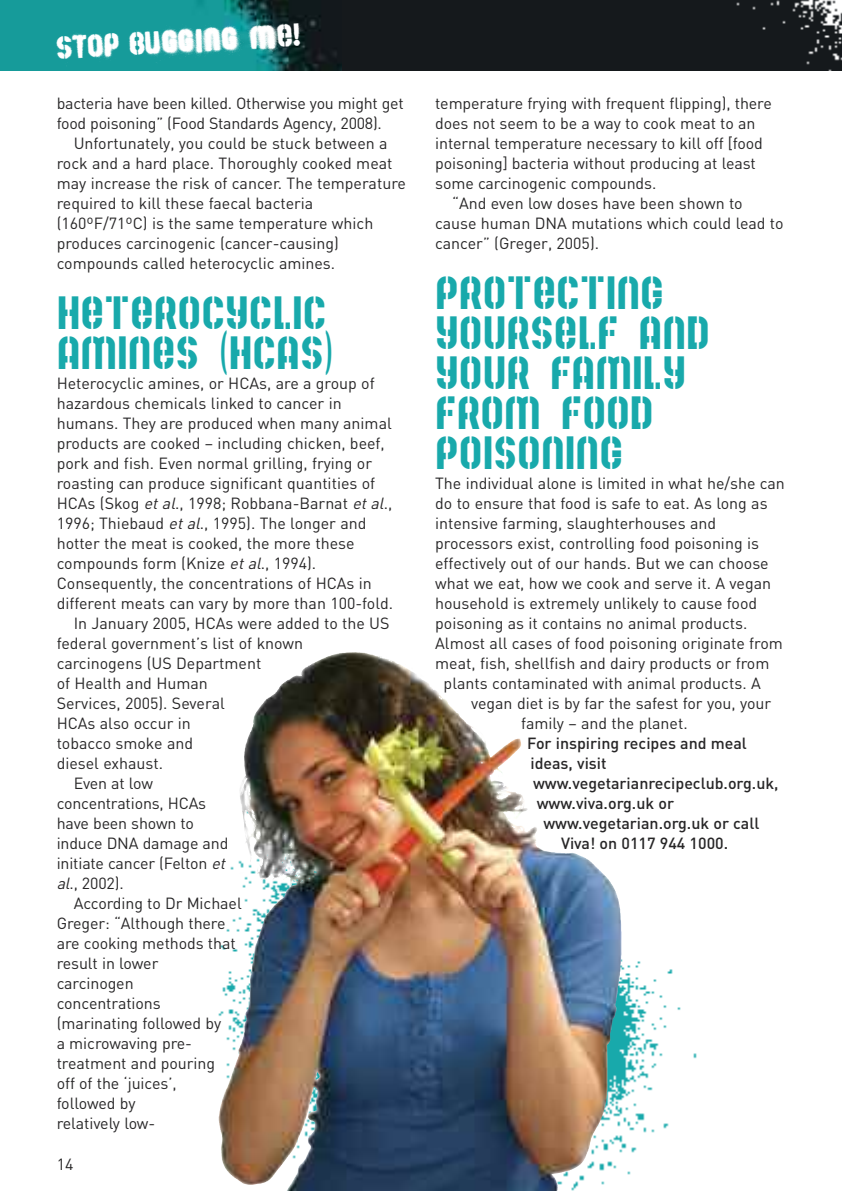
<style>
.page{position:relative;width:842px;height:1191px;background:#fff}
.page>*{position:absolute;margin:0;border:0;box-sizing:border-box;transform-origin:0 0}
.t1{font:36px/40px "Mute Fruit";color:#18a9ab}
.t2{font:28px "Barrio 30";color:#fff}
.t3{font:16px/20px "DIN";color:#272627}
.t4{font:500 16px "DIN";color:#272627}
.s1{font-style:italic}
</style>
<div class="page">
<img style="left:218px;top:727px;width:479px;height:464px">
<div style="left:0;top:0;width:842px;height:71px;background:#15191c"></div>
<img style="left:0;top:0;width:342px;height:71px">
<img style="left:736px;top:0;width:106px;height:71px">
<img style="left:219px;top:873px;width:73px;height:248px">
<h2 class="t2" style="left:56px;top:24px;width:245px;rotate:-3deg">stop bugging me!</h2>
<p class="t3" style="left:57px;top:94px;width:349px">bacteria have been killed. Otherwise you might get food poisoning” (Food Standards Agency, 2008).</p>
<p class="t3" style="left:57px;top:134px;width:351px;text-indent:17px">Unfortunately, you could be stuck between a rock and a hard place. Thoroughly cooked meat may increase the risk of cancer. The temperature required to kill these faecal bacteria (160ºF/71ºC) is the same temperature which produces carcinogenic (cancer-causing) compounds called heterocyclic amines.</p>
<h1 class="t1" style="left:57px;top:299px;width:278px">HETEROCYCLIC<br>AMINES (HCAS)</h1>
<p class="t3" style="left:57px;top:374px;width:320px">Heterocyclic amines, or HCAs, are a group of</p>
<p class="t3" style="left:57px;top:394px;width:287px">hazardous chemicals linked to cancer in</p>
<p class="t3" style="left:57px;top:414px;width:337px">humans. They are produced when many animal</p>
<p class="t3" style="left:57px;top:434px;width:330px">products are cooked – including chicken, beef,</p>
<p class="t3" style="left:57px;top:454px;width:317px">pork and fish. Even normal grilling, frying or</p>
<p class="t3" style="left:57px;top:474px;width:320px">roasting can produce significant quantities of</p>
<p class="t3" style="left:57px;top:494px;width:337px">HCAs (Skog <span class="s1">etal</span>., 1998; Robbana-Barnat <span class="s1">etal</span>.,</p>
<p class="t3" style="left:57px;top:514px;width:311px">1996; Thiebaud <span class="s1">etal</span>., 1995). The longer and</p>
<p class="t3" style="left:57px;top:534px;width:299px">hotter the meat is cooked, the more these</p>
<p class="t3" style="left:57px;top:554px;width:261px">compounds form (Knize <span class="s1">etal</span>., 1994).</p>
<p class="t3" style="left:57px;top:574px;width:317px">Consequently, the concentrations of HCAs in</p>
<p class="t3" style="left:57px;top:594px;width:338px">different meats can vary by more than 100-fold.</p>
<p class="t3" style="left:74px;top:614px;width:317px">In January 2005, HCAs were added to the US</p>
<p class="t3" style="left:57px;top:634px;width:248px">federal government’s list of known</p>
<p class="t3" style="left:57px;top:654px;width:206px">carcinogens (US Department</p>
<p class="t3" style="left:57px;top:674px;width:153px">of Health and Human</p>
<p class="t3" style="left:57px;top:694px;width:170px">Services, 2005). Several</p>
<p class="t3" style="left:57px;top:714px;width:136px">HCAs also occur in</p>
<p class="t3" style="left:57px;top:734px;width:138px">tobacco smoke and</p>
<p class="t3" style="left:57px;top:754px;width:108px">diesel exhaust.</p>
<p class="t3" style="left:74px;top:774px;width:81px">Even at low</p>
<p class="t3" style="left:57px;top:794px;width:151px">concentrations, HCAs</p>
<p class="t3" style="left:57px;top:814px;width:139px">have been shown to</p>
<p class="t3" style="left:57px;top:834px;width:173px">induce DNA damage and</p>
<p class="t3" style="left:57px;top:854px;width:173px">initiate cancer (Felton <span class="s1">et</span></p>
<p class="t3" style="left:57px;top:874px;width:68px"><span class="s1">al</span>., 2002).</p>
<p class="t3" style="left:74px;top:894px;width:170px">According to Dr Michael</p>
<p class="t3" style="left:57px;top:914px;width:170px">Greger: “Although there</p>
<p class="t3" style="left:57px;top:934px;width:181px">are cooking methods that</p>
<p class="t3" style="left:57px;top:954px;width:103px">result in lower</p>
<p class="t3" style="left:57px;top:974px;width:78px">carcinogen</p>
<p class="t3" style="left:57px;top:994px;width:106px">concentrations</p>
<p class="t3" style="left:57px;top:1014px;width:166px">(marinating followed by</p>
<p class="t3" style="left:57px;top:1034px;width:137px">a microwaving pre-</p>
<p class="t3" style="left:57px;top:1054px;width:160px">treatment and pouring</p>
<p class="t3" style="left:57px;top:1074px;width:121px">off of the ‘juices’,</p>
<p class="t3" style="left:57px;top:1094px;width:80px">followed by</p>
<p class="t3" style="left:57px;top:1114px;width:100px">relatively low-</p>
<p class="t3" style="left:57px;top:1154px;width:18px">14</p>
<p class="t3" style="left:435px;top:94px;width:338px">temperature frying with frequent flipping), there</p>
<p class="t3" style="left:435px;top:114px;width:322px">does not seem to be a way to cook meat to an</p>
<p class="t3" style="left:435px;top:134px;width:329px">internal temperature necessary to kill off [food</p>
<p class="t3" style="left:435px;top:154px;width:322px">poisoning] bacteria without producing at least</p>
<p class="t3" style="left:435px;top:174px;width:223px">some carcinogenic compounds.</p>
<p class="t3" style="left:452px;top:194px;width:292px">“And even low doses have been shown to</p>
<p class="t3" style="left:435px;top:214px;width:350px">cause human DNA mutations which could lead to</p>
<p class="t3" style="left:435px;top:234px;width:165px">cancer” (Greger, 2005).</p>
<h1 class="t1" style="left:435px;top:279px;width:276px">PROTECTING<br>YOURSELF AND<br>YOUR FAMILY<br>FROM FOOD<br>POISONING</h1>
<p class="t3" style="left:435px;top:474px;width:351px">The individual alone is limited in what he/she can</p>
<p class="t3" style="left:435px;top:494px;width:334px">do to ensure that food is safe to eat. As long as</p>
<p class="t3" style="left:435px;top:514px;width:282px">intensive farming, slaughterhouses and</p>
<p class="t3" style="left:435px;top:534px;width:325px">processors exist, controlling food poisoning is</p>
<p class="t3" style="left:435px;top:554px;width:335px">effectively out of our hands. But we can choose</p>
<p class="t3" style="left:435px;top:574px;width:337px">what we eat, how we cook and serve it. A vegan</p>
<p class="t3" style="left:435px;top:594px;width:324px">household is extremely unlikely to cause food</p>
<p class="t3" style="left:435px;top:614px;width:314px">poisoning as it contains no animal products.</p>
<p class="t3" style="left:435px;top:634px;width:349px">Almost all cases of food poisoning originate from</p>
<p class="t3" style="left:435px;top:654px;width:336px">meat, fish, shellfish and dairy products or from</p>
<p class="t3" style="left:444px;top:674px;width:319px">plants contaminated with animal products. A</p>
<p class="t3" style="left:471px;top:694px;width:302px">vegan diet is by far the safest for you, your</p>
<p class="t3" style="left:521px;top:714px;width:168px">family – and the planet.</p>
<p class="t4" style="left:527px;top:734px;width:221px">For inspiring recipes and meal</p>
<p class="t4" style="left:530px;top:754px;width:78px">ideas, visit</p>
<p class="t4" style="left:533px;top:774px;width:247px">www.vegetarianrecipeclub.org.uk,</p>
<p class="t4" style="left:537px;top:794px;width:139px">www.viva.org.uk or</p>
<p class="t4" style="left:543px;top:814px;width:217px">www.vegetarian.org.uk or call</p>
<p class="t4" style="left:561px;top:834px;width:169px">Viva! on 0117 944 1000.</p>
</div>
